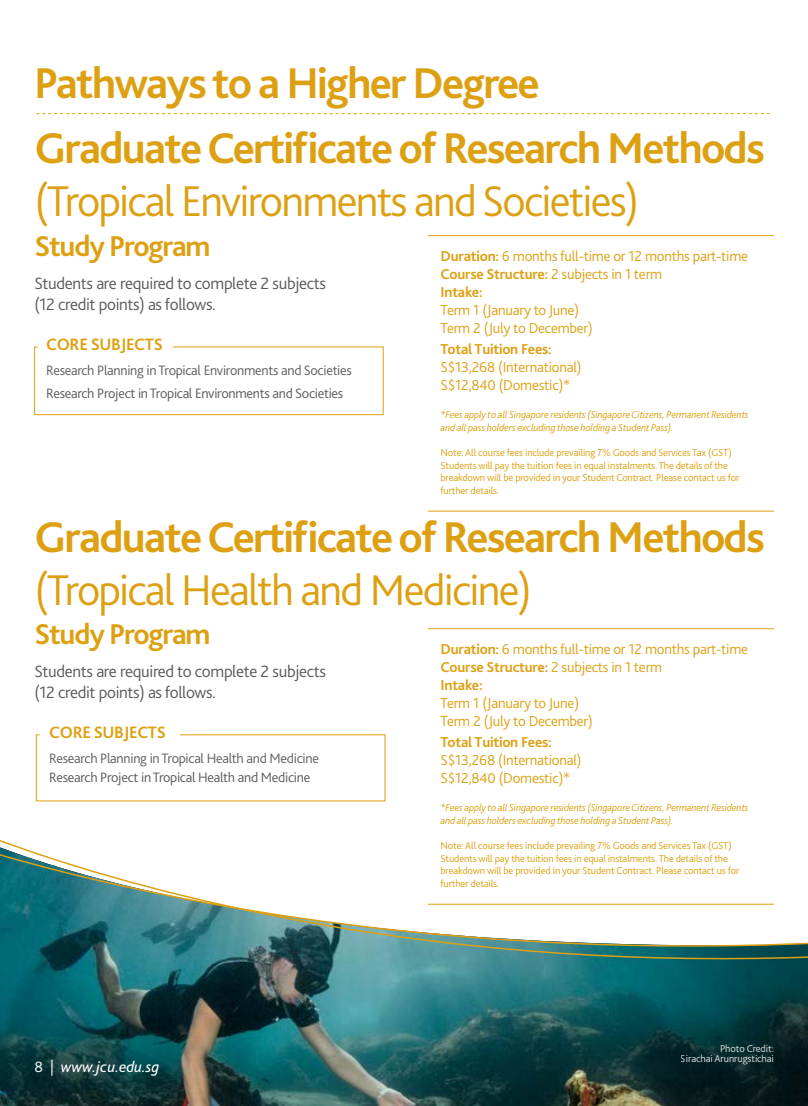
<style>
.page{position:relative;width:808px;height:1106px;background:#fff}
.page>*{position:absolute;margin:0;border:0;box-sizing:border-box;transform-origin:0 0}
.t1{font:700 45px "Bliss 2";letter-spacing:-.04em;color:#dda012}
.t2{font:300 45px "Bliss 2";letter-spacing:-.04em;color:#dda012}
.t3{font:700 30px "Bliss 2";letter-spacing:-.04em;color:#dda012}
.t4{font:300 17.25px/20.7px "Bliss 2";letter-spacing:-.02em;color:#58595b}
.t5{font:700 17.25px "Bliss 2";letter-spacing:-.02em;color:#dda012}
.t6{font:italic 15.75px "Bliss 2";color:#fff}
.t7{font:300 15px/18px "Bliss 2";letter-spacing:-.015em;color:#dda012}
.t8{font:700 15px "Bliss 2";letter-spacing:-.015em;color:#dda012}
.t9{font:300 14.25px "Bliss 2";letter-spacing:-.02em;color:#5d5e61}
.t10{font:300 14.25px "Bliss 2";letter-spacing:-.02em;color:#58595b}
.t11{font:300 10.5px/12.6px "Bliss 2";letter-spacing:-.015em;color:#dda012}
.t12{font:italic 300 10.5px/12.6px "Bliss 2";letter-spacing:-.015em;color:#dda012}
.t13{font:300 10.5px/10.5px "Bliss 2";letter-spacing:-.01em;color:#fff;text-align:right}
.s1{font-weight:700}
.s2{font-weight:300;font-style:normal}
</style>
<div class="page">
<img style="left:0;top:762px;width:808px;height:344px">
<svg style="left:34px;top:346px;width:350px;height:69px"></svg>
<svg style="left:36px;top:734px;width:349px;height:67px"></svg>
<hr style="left:428px;top:235px;width:346px;height:1px;background:#dda012">
<hr style="left:428px;top:511px;width:346px;height:1px;background:#dda012">
<hr style="left:428px;top:628px;width:346px;height:1px;background:#dda012">
<hr style="left:428px;top:904px;width:346px;height:1px;background:#dda012">
<svg style="left:36px;top:113px;width:734px;height:1px"></svg>
<h1 class="t1" style="left:34px;top:55px;width:507px">Pathways to a Higher Degree</h1>
<h1 class="t1" style="left:34px;top:120px;width:732px">Graduate Certificate of Research Methods</h1>
<h1 class="t2" style="left:34px;top:173px;width:606px">(Tropical Environments and Societies)</h1>
<h2 class="t3" style="left:34px;top:227px;width:178px">Study Program</h2>
<h3 class="t4" style="left:34px;top:273px;width:293px">Students are required to complete 2 subjects (12 credit points) as follows.</h3>
<h3 class="t5" style="left:46px;top:334px;width:118px">CORE SUBJECTS</h3>
<h3 class="t9" style="left:46px;top:362px;width:307px">Research Planning in Tropical Environments and Societies</h3>
<h3 class="t10" style="left:46px;top:384px;width:299px">Research Project in Tropical Environments and Societies</h3>
<h3 class="t7" style="left:440px;top:247px;width:309px"><span class="s1">Duration:</span> 6 months full-time or 12 months part-time<br><span class="s1">Course Structure:</span> 2 subjects in 1 term<br><span class="s1">Intake:</span></h3>
<h3 class="t7" style="left:440px;top:301px;width:154px">Term 1 (January to June)<br>Term 2 (July to December)</h3>
<h3 class="t8" style="left:440px;top:340px;width:113px">Total Tuition Fees:</h3>
<h3 class="t7" style="left:440px;top:358px;width:143px">S$13,268 (International)<br>S$12,840 (Domestic)*</h3>
<p class="t12" style="left:440px;top:408px;width:310px">*Fees apply to all Singapore residents (Singapore Citizens, Permanent Residents and all pass holders excluding those holding a Student Pass).</p>
<p class="t11" style="left:440px;top:446px;width:300px">Note: All course fees include prevailing 7% Goods and Services Tax (GST)<br>Students will pay the tuition fees in equal instalments. The details of the breakdown will be provided in your Student Contract. Please contact us for further details.</p>
<h1 class="t1" style="left:34px;top:509px;width:732px">Graduate Certificate of Research Methods</h1>
<h1 class="t2" style="left:34px;top:562px;width:499px">(Tropical Health and Medicine)</h1>
<h2 class="t3" style="left:34px;top:615px;width:178px">Study Program</h2>
<h3 class="t4" style="left:34px;top:661px;width:293px">Students are required to complete 2 subjects (12 credit points) as follows.</h3>
<h3 class="t7" style="left:440px;top:640px;width:309px"><span class="s1">Duration:</span> 6 months full-time or 12 months part-time<br><span class="s1">Course Structure:</span> 2 subjects in 1 term<br><span class="s1">Intake:</span></h3>
<h3 class="t7" style="left:440px;top:694px;width:154px">Term 1 (January to June)<br>Term 2 (July to December)</h3>
<h3 class="t8" style="left:440px;top:733px;width:113px">Total Tuition Fees:</h3>
<h3 class="t7" style="left:440px;top:751px;width:143px">S$13,268 (International)<br>S$12,840 (Domestic)*</h3>
<p class="t12" style="left:440px;top:801px;width:310px">*Fees apply to all Singapore residents (Singapore Citizens, Permanent Residents and all pass holders excluding those holding a Student Pass).</p>
<p class="t11" style="left:440px;top:839px;width:300px">Note: All course fees include prevailing 7% Goods and Services Tax (GST)<br>Students will pay the tuition fees in equal instalments. The details of the breakdown will be provided in your Student Contract. Please contact us for further details.</p>
<h3 class="t5" style="left:49px;top:721px;width:118px">CORE SUBJECTS</h3>
<h3 class="t9" style="left:49px;top:749px;width:271px">Research Planning in Tropical Health and Medicine</h3>
<h3 class="t10" style="left:49px;top:768px;width:263px">Research Project in Tropical Health and Medicine</h3>
<h3 class="t6" style="left:34px;top:1056px;width:127px"><span class="s2">8 |</span> www.jcu.edu.sg</h3>
<p class="t13" style="left:681px;top:1043px;width:95px">Photo Credit:<br>Sirachai Arunrugstichai</p>
</div>
